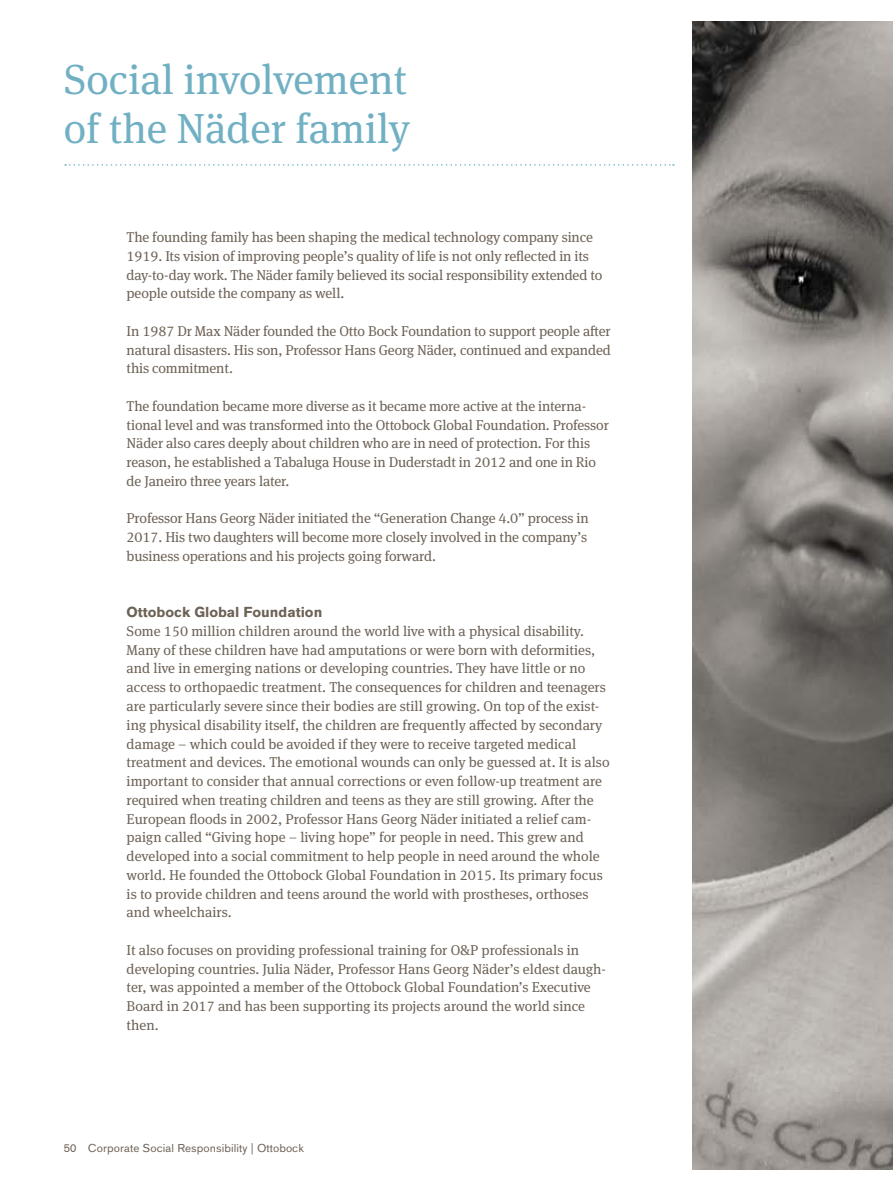
<style>
.page{position:relative;width:893px;height:1191px;background:#fff}
.page>*{position:absolute;margin:0;border:0;box-sizing:border-box;transform-origin:0 0}
.t1{font:42px/48.8px "OBO Serif";color:#71b0c3}
.t2{font:14.25px/18.8px "OBO Serif";color:#6d6256}
.t3{font:700 14.25px "OBO Sans";color:#6d6256}
.t4{font:11.25px "OBO Sans";letter-spacing:.005em;color:#6d6256}
</style>
<div class="page">
<img style="left:692px;top:21px;width:201px;height:1148px">
<svg style="left:65px;top:164px;width:609px;height:2px"></svg>
<h1 class="t1" style="left:64px;top:55px;width:348px">Social involvement of the Näder family</h1>
<p class="t2" style="left:127px;top:228px;width:477px">The founding family has been shaping the medical technology company since 1919. Its vision of improving people’s quality of life is not only reflected in its day-to-day work. The Näder family believed its social responsibility extended to people outside the company as well.</p>
<p class="t2" style="left:127px;top:321px;width:486px;text-align:justify">In 1987 Dr Max Näder founded the Otto Bock Foundation to support people after natural disasters. His son, Professor Hans Georg Näder, continued and expanded this commitment.</p>
<p class="t2" style="left:127px;top:396px;width:484px">The foundation became more diverse as it became more active at the interna&shy;tional level and was transformed into the Ottobock Global Foundation. Professor Näder also cares deeply about children who are in need of protection. For this reason, he established a Tabaluga House in Duderstadt in 2012 and one in Rio de Janeiro three years later.</p>
<p class="t2" style="left:127px;top:509px;width:463px;text-align:justify">Professor Hans Georg Näder initiated the “Generation Change 4.0” process in 2017. His two daughters will become more closely involved in the company’s business operations and his projects going forward.</p>
<p class="t3" style="left:127px;top:604px;width:197px">Ottobock Global Foundation</p>
<p class="t2" style="left:127px;top:621px;width:484px">Some 150 million children around the world live with a physical disability.<br>Many of these children have had amputations or were born with deformities, and live in emerging nations or developing countries. They have little or no access to orthopaedic treatment. The consequences for children and teenagers are particularly severe since their bodies are still growing. On top of the exist&shy;ing physical disability itself, the children are frequently affected by secondary damage – which could be avoided if they were to receive targeted medical treatment and devices. The emotional wounds can only be guessed at. It is also important to consider that annual corrections or even follow-up treatment are required when treating children and teens as they are still growing. After the European floods in 2002, Professor Hans Georg Näder initiated a relief cam&shy;paign called “Giving hope – living hope” for people in need. This grew and developed into a social commitment to help people in need around the whole world. He founded the Ottobock Global Foundation in 2015. Its primary focus is to provide children and teens around the world with prostheses, orthoses and wheelchairs.</p>
<p class="t2" style="left:127px;top:940px;width:481px">It also focuses on providing professional training for O&amp;P professionals in developing countries. Julia Näder, Professor Hans Georg Näder’s eldest daugh&shy;ter, was appointed a member of the Ottobock Global Foundation’s Executive Board in 2017 and has been supporting its projects around the world since then.</p>
<p class="t4" style="left:64px;top:1141px;width:242px">50 Corporate Social Responsibility | Ottobock</p>
</div>
